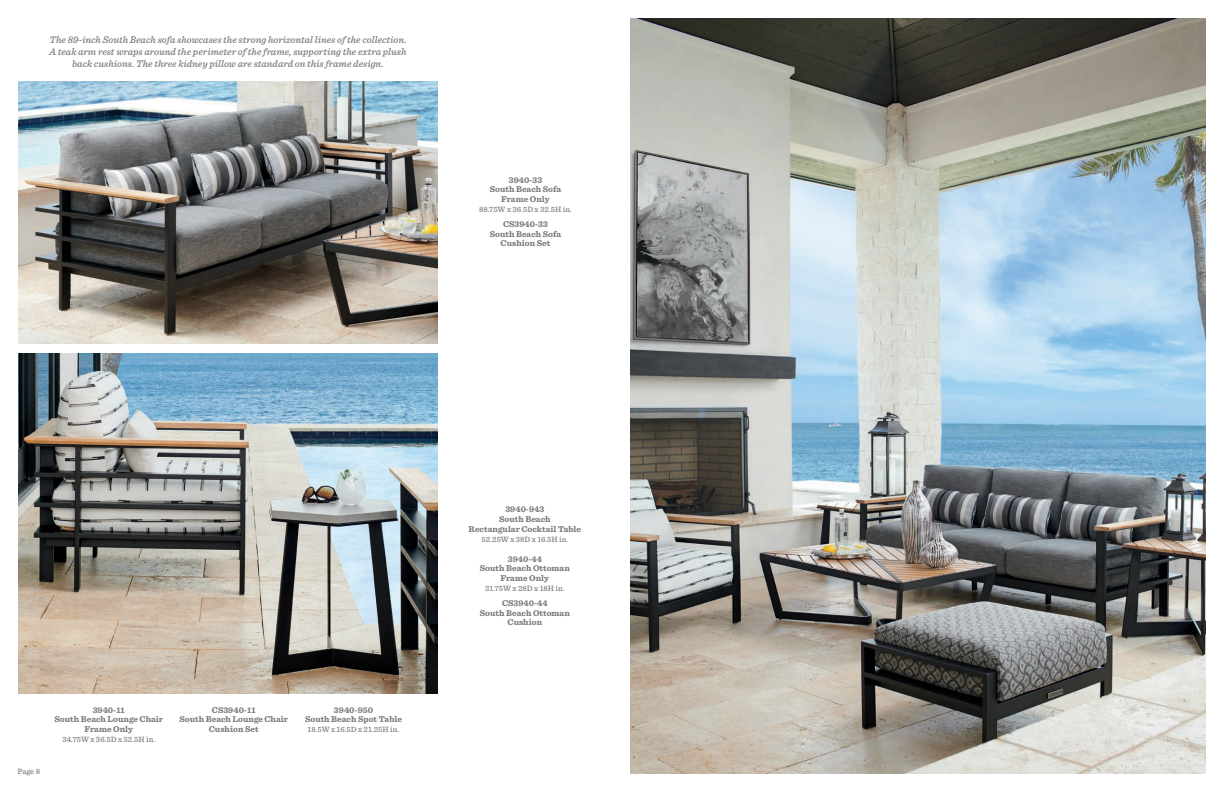
<style>
.page{position:relative;width:1224px;height:792px;background:#fff}
.page>*{position:absolute;margin:0;border:0;box-sizing:border-box;transform-origin:0 0}
.t1{font:italic 500 10px/12px "Sentinel";color:#76787b;text-align:center}
.Viz_Index_headers{font:700 8.8px/9.8px "Sentinel";color:#76787b;text-align:center}
.Viz_Index_body_copy{font:500 8px "Sentinel";color:#76787b}
</style>
<div class="page">
<img style="left:630px;top:18px;width:576px;height:756px">
<img style="left:18px;top:81px;width:420px;height:262px">
<img style="left:18px;top:354px;width:420px;height:339px">
<p class="t1" style="left:49px;top:33px;width:359px">The 89-inch South Beach sofa showcases the strong horizontal lines of the collection.<br>A teak arm rest wraps around the perimeter of the frame, supporting the extra plush back cushions. The three kidney pillow are standard on this frame design.</p>
<p class="Viz_Index_headers" style="left:509px;top:174px;width:35px">3940-33</p>
<p class="Viz_Index_headers" style="left:490px;top:184px;width:73px">South Beach Sofa</p>
<p class="Viz_Index_headers" style="left:501px;top:194px;width:50px">Frame Only</p>
<p class="Viz_Index_body_copy" style="left:479px;top:203px;width:94px">88.75W x 36.5D x 32.5H in.</p>
<p class="Viz_Index_headers" style="left:503px;top:219px;width:46px">CS3940-33</p>
<p class="Viz_Index_headers" style="left:490px;top:228px;width:73px">South Beach Sofa</p>
<p class="Viz_Index_headers" style="left:501px;top:238px;width:51px">Cushion Set</p>
<p class="Viz_Index_body_copy" style="left:18px;top:765px;width:24px">Page 8</p>
<p class="Viz_Index_headers" style="left:93px;top:704px;width:34px">3940-11</p>
<p class="Viz_Index_headers" style="left:55px;top:714px;width:110px">South Beach Lounge Chair</p>
<p class="Viz_Index_headers" style="left:85px;top:724px;width:50px">Frame Only</p>
<p class="Viz_Index_body_copy" style="left:62px;top:733px;width:94px">34.75W x 36.5D x 32.5H in.</p>
<p class="Viz_Index_headers" style="left:179px;top:704px;width:110px">CS3940-11<br>South Beach Lounge Chair<br>Cushion Set</p>
<p class="Viz_Index_headers" style="left:305px;top:704px;width:98px">3940-950<br>South Beach Spot Table</p>
<p class="Viz_Index_body_copy" style="left:308px;top:724px;width:93px">18.5W x 16.5D x 21.25H in.</p>
<p class="Viz_Index_headers" style="left:505px;top:504px;width:40px">3940-943</p>
<p class="Viz_Index_headers" style="left:499px;top:514px;width:53px">South Beach</p>
<p class="Viz_Index_headers" style="left:469px;top:524px;width:114px">Rectangular Cocktail Table</p>
<p class="Viz_Index_body_copy" style="left:482px;top:533px;width:88px">52.25W x 38D x 16.5H in.</p>
<p class="Viz_Index_headers" style="left:508px;top:553px;width:36px">3940-44</p>
<p class="Viz_Index_headers" style="left:480px;top:563px;width:92px">South Beach Ottoman</p>
<p class="Viz_Index_headers" style="left:501px;top:573px;width:50px">Frame Only</p>
<p class="Viz_Index_body_copy" style="left:485px;top:582px;width:81px">31.75W x 28D x 18H in.</p>
<p class="Viz_Index_headers" style="left:502px;top:598px;width:47px">CS3940-44</p>
<p class="Viz_Index_headers" style="left:480px;top:607px;width:92px">South Beach Ottoman</p>
<p class="Viz_Index_headers" style="left:508px;top:617px;width:36px">Cushion</p>
</div>
